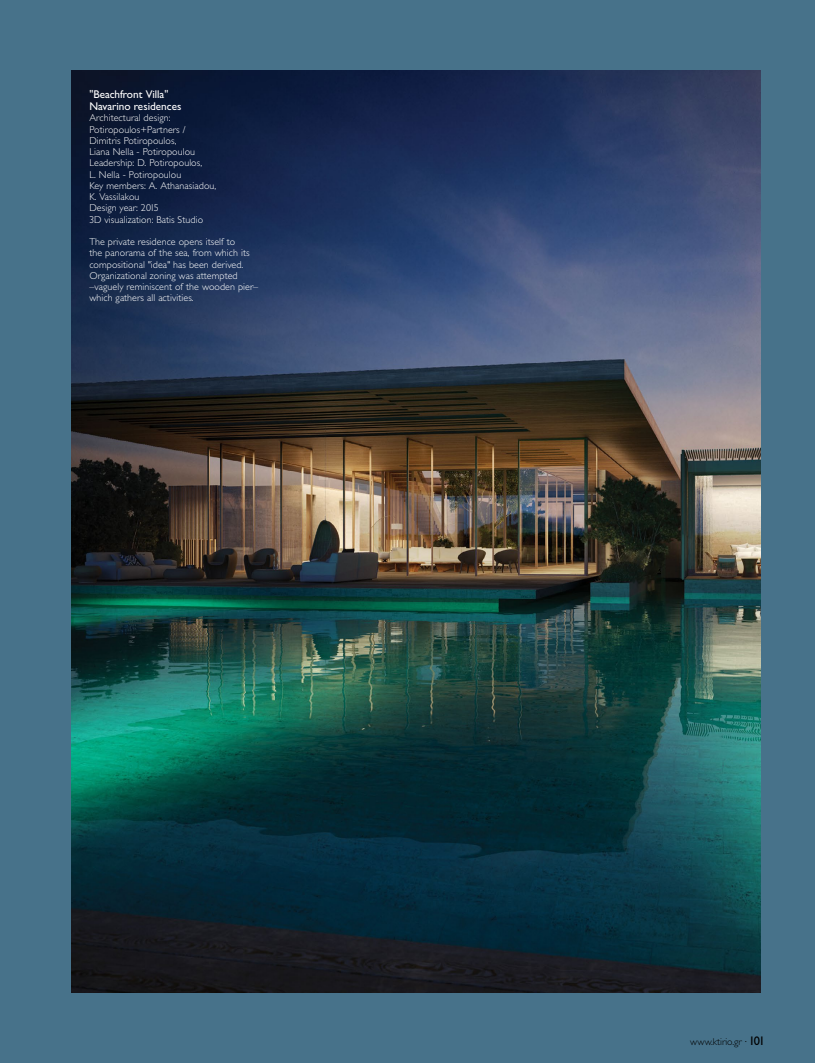
<style>
.page{position:relative;width:815px;height:1063px;background:#47728a}
.page>*{position:absolute;margin:0;border:0;box-sizing:border-box;transform-origin:0 0}
.t1{font:11.25px/12.5px "Gill Sans Hel";color:#fff}
.t2{font:300 10px/11.2px "Gill Sans Hel";letter-spacing:.01em;color:#fff}
.t3{font:300 10px "Gill Sans Hel";color:#000}
.s1{font-weight:400;font-size:12.5px}
</style>
<div class="page">
<img style="left:72px;top:71px;width:689px;height:921px">
<p class="t1" style="left:89px;top:88px;width:94px">"Beachfront Villa"<br>Navarino residences</p>
<p class="t2" style="left:89px;top:112px;width:128px">Architectural design:<br>Potiropoulos+Partners /<br>Dimitris Potiropoulos,<br>Liana Nella - Potiropoulou<br>Leadership: D. Potiropoulos,<br>L. Nella - Potiropoulou<br>Key members: A. Athanasiadou,<br>K. Vassilakou<br>Design year: 2015<br>3D visualization: Batis Studio</p>
<p class="t2" style="left:89px;top:236px;width:170px">The private residence opens itself to<br>the panorama of the sea, from which its compositional "idea" has been derived.<br>Organizational zoning was attempted –vaguely reminiscent of the wooden pier– which gathers all activities.</p>
<p class="t3" style="left:690px;top:1036px;width:75px">www.ktirio.gr · <span class="s1">101</span></p>
</div>
